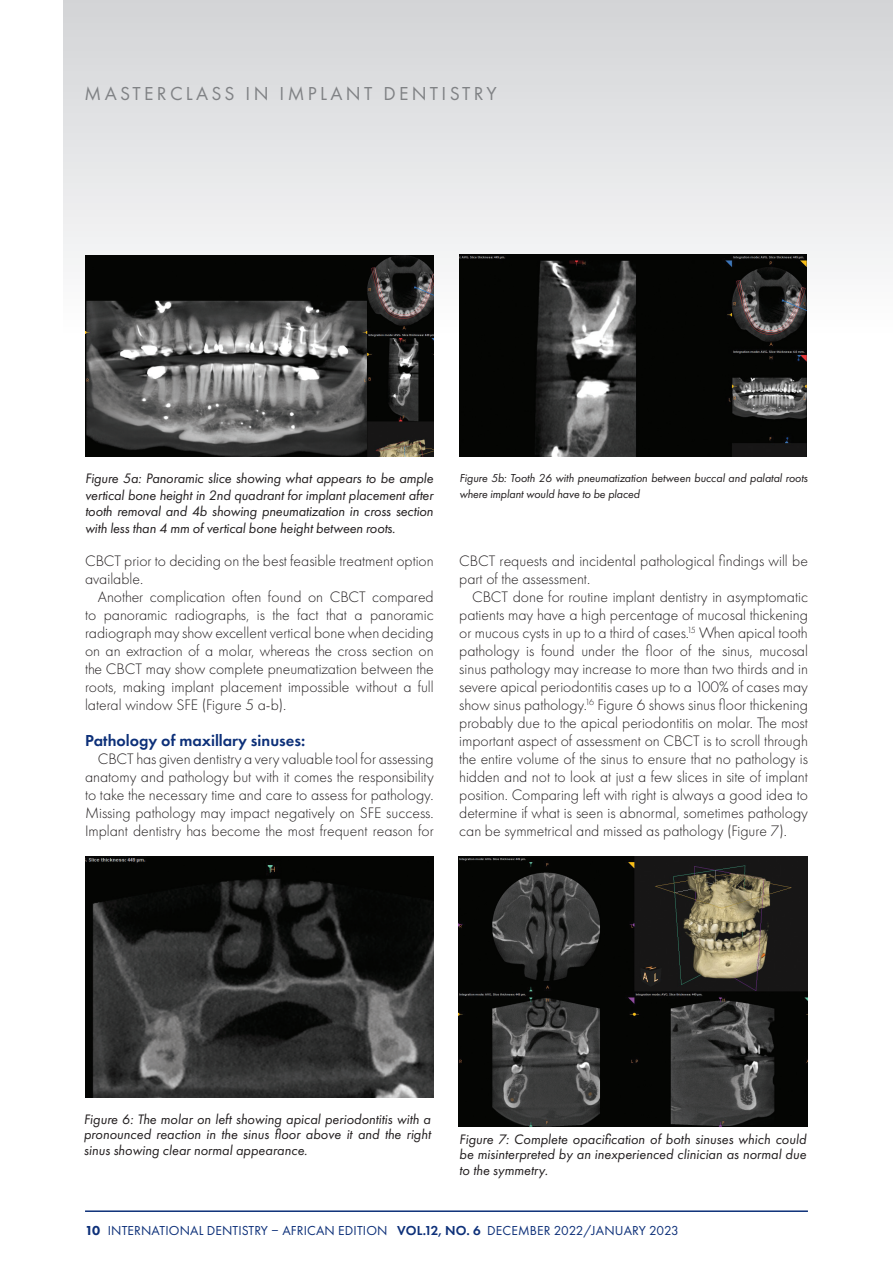
<style>
.page{position:relative;width:893px;height:1263px;background:#fff}
.page>*{position:absolute;margin:0;border:0;box-sizing:border-box;transform-origin:0 0}
.t1{font:19.5px "Futura PT";letter-spacing:.17em;color:#808285}
.t2{font:600 16.5px "Futura PT";color:#0d3079}
.t3{font:300 15.75px/18px "Futura PT";color:#231f20;text-align:justify}
.t4{font:italic 14.25px/15.8px "Futura PT";color:#231f20;text-align:justify}
.t5{font:13.5px "Futura PT";letter-spacing:.01em;color:#0d3079}
.t6{font:italic 12px/16.5px "Futura PT";letter-spacing:-.01em;color:#231f20}
.s1{font-weight:800}
.s2{font-weight:600}
</style>
<div class="page">
<div style="left:64px;top:0;width:829px;height:337px;background:linear-gradient(to bottom,#d2d3d6,#fcfdfd)"></div>
<hr style="left:85px;top:1210px;width:723px;height:2px;background:#0d3079">
<img style="left:85px;top:255px;width:349px;height:202px">
<img style="left:459px;top:255px;width:348px;height:202px">
<img style="left:85px;top:857px;width:348px;height:240px">
<img style="left:458px;top:857px;width:350px;height:269px">
<p class="t1" style="left:85px;top:82px;width:414px">MASTERCLASS IN IMPLANT DENTISTRY</p>
<p class="t4" style="left:85px;top:470px;width:350px;line-height:16.5px">Figure 5a: Panoramic slice showing what appears to be ample vertical bone height in 2nd quadrant for implant placement after tooth removal and 4b showing pneumatization in cross section with less than 4 mm of vertical bone height between roots.</p>
<p class="t6" style="left:459px;top:469px;width:350px">Figure 5b: Tooth 26 with pneumatization between buccal and palatal roots where implant would have to be placed</p>
<p class="t3" style="left:85px;top:552px;width:350px">CBCT prior to deciding on the best feasible treatment option available.</p>
<p class="t3" style="left:85px;top:588px;width:350px;text-indent:13px">Another complication often found on CBCT compared to panoramic radiographs, is the fact that a panoramic radiograph may show excellent vertical bone when deciding on an extraction of a molar, whereas the cross section on the CBCT may show complete pneumatization between the roots, making implant placement impossible without a full lateral window SFE (Figure 5 a-b).</p>
<p class="t2" style="left:85px;top:730px;width:222px">Pathology of maxillary sinuses:</p>
<p class="t3" style="left:85px;top:750px;width:350px;text-indent:13px">CBCT has given dentistry a very valuable tool for assessing anatomy and pathology but with it comes the responsibility to take the necessary time and care to assess for pathology.<br>Missing pathology may impact negatively on SFE success.<br>Implant dentistry has become the most frequent reason for</p>
<p class="t3" style="left:459px;top:552px;width:350px">CBCT requests and incidental pathological findings will be part of the assessment.</p>
<p class="t3" style="left:459px;top:588px;width:350px;text-indent:13px">CBCT done for routine implant dentistry in asymptomatic patients may have a high percentage of mucosal thickening or mucous cysts in up to a third of cases.<sup>15</sup> When apical tooth pathology is found under the floor of the sinus, mucosal sinus pathology may increase to more than two thirds and in severe apical periodontitis cases up to a 100% of cases may show sinus pathology.<sup>16</sup> Figure 6 shows sinus floor thickening probably due to the apical periodontitis on molar. The most important aspect of assessment on CBCT is to scroll through the entire volume of the sinus to ensure that no pathology is hidden and not to look at just a few slices in site of implant position. Comparing left with right is always a good idea to determine if what is seen is abnormal, sometimes pathology can be symmetrical and missed as pathology (Figure 7).</p>
<p class="t4" style="left:84px;top:1111px;width:349px">Figure 6: The molar on left showing apical periodontitis with a pronounced reaction in the sinus floor above it and the right sinus showing clear normal appearance.</p>
<p class="t4" style="left:459px;top:1131px;width:349px">Figure 7: Complete opacification of both sinuses which could be misinterpreted by an inexperienced clinician as normal due to the symmetry.</p>
<p class="t5" style="left:85px;top:1223px;width:595px"><span class="s1">10</span> INTERNATIONAL DENTISTRY – AFRICAN EDITION <span class="s2">VOL.12, NO. 6</span> DECEMBER 2022/JANUARY 2023</p>
</div>
